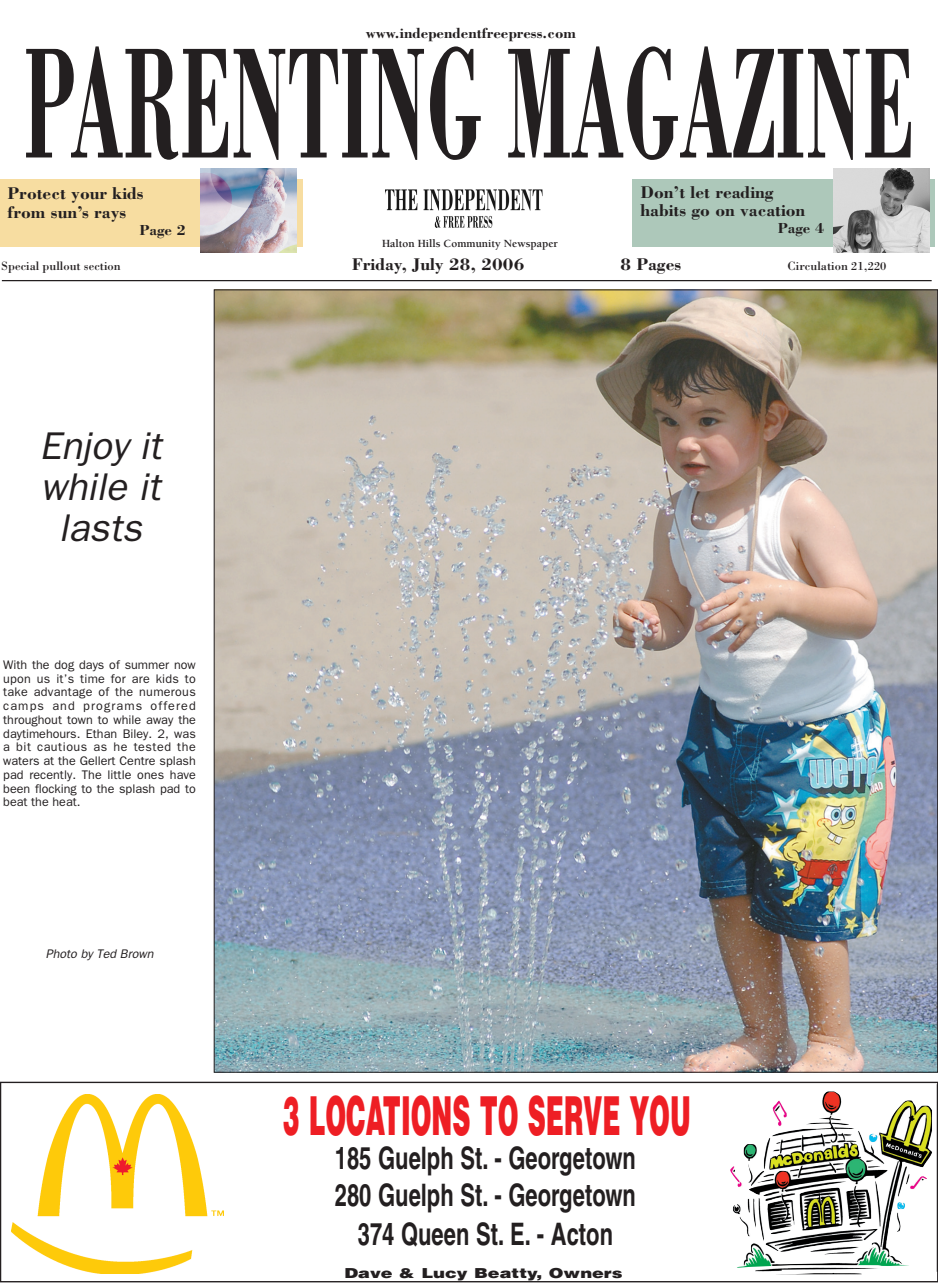
<style>
.page{position:relative;width:938px;height:1283px;background:#fff}
.page>*{position:absolute;margin:0;border:0;box-sizing:border-box;transform-origin:0 0}
.t1{font:700 162.5px "Bodoni";color:#231f20;scale:.48 1}
.t2{font:900 53.75px "Helvetica";color:#ee1e24;scale:.47 1}
.t3{font:italic 38.75px/41.2px "Franklin Gothic";color:#231f20;text-align:center}
.t4{font:700 31px/38px "Helvetica";color:#231f20;text-align:center;scale:.71 1}
.t5{font:700 17.5px/18.8px "Bodoni";color:#231f20}
.t6{font:700 15px "Bodoni";color:#231f20}
.t7{font:900 13.75px "Helvetica";color:#231f20;scale:1.28 1}
.t8{font:12.5px/13.8px "Franklin Gothic";color:#231f20;text-align:justify}
.t9{font:12.5px "Bodoni";color:#231f20}
.t10{font:italic 12.5px "Franklin Gothic";color:#231f20}
.t11{font:700 11.25px "Berkeley";color:#231f20}
</style>
<div class="page">
<div style="left:0;top:1081px;width:938px;height:201px;border:1px solid #231f20"></div>
<img style="left:736px;top:1091px;width:196px;height:176px">
<img style="left:12px;top:1094px;width:211px;height:179px">
<hr style="left:936px;top:1084px;width:2px;height:187px;background:#231f20">
<img style="left:216px;top:291px;width:719px;height:779px">
<img style="left:385px;top:189px;width:157px;height:22px">
<hr style="left:2px;top:280px;width:929px;height:1px;background:#231f20">
<div style="left:632px;top:179px;width:303px;height:68px;background:#adc8ba"></div>
<img style="left:833px;top:169px;width:96px;height:84px">
<div style="left:0;top:180px;width:302px;height:67px;background:#f7dda1"></div>
<img style="left:200px;top:169px;width:96px;height:84px">
<p class="t6" style="left:366px;top:27px;width:212px">www.independentfreepress.com</p>
<h1 class="t1" style="left:23px;top:46px;width:1857px">PARENTING MAGAZINE</h1>
<h3 class="t5" style="left:8px;top:185px;width:138px">Protect your kids from sun’s rays</h3>
<p class="t6" style="left:140px;top:224px;width:48px">Page 2</p>
<p class="t11" style="left:382px;top:239px;width:177px">Halton Hills Community Newspaper</p>
<h3 class="t5" style="left:640px;top:184px;width:166px">Don’t let reading habits go on vacation</h3>
<p class="t6" style="left:778px;top:223px;width:48px">Page 4</p>
<p class="t9" style="left:1px;top:262px;width:121px">Special pullout section</p>
<h3 class="t5" style="left:352px;top:257px;width:174px">Friday, July 28, 2006</h3>
<h3 class="t5" style="left:620px;top:257px;width:62px">8 Pages</h3>
<p class="t9" style="left:787px;top:262px;width:100px">Circulation 21,220</p>
<h3 class="t3" style="left:40px;top:428px;width:130px">Enj oy it while it lasts</h3>
<p class="t8" style="left:3px;top:658px;width:194px">With the dog days of summer now upon us it’s time for are kids to take advantage of the numerous camps and programs offered throughout town to while away the daytimehours. Ethan Biley. 2, was a bit cautious as he tested the waters at the Gellert Centre splash pad recently. The little ones have been flocking to the splash pad to beat the heat.</p>
<p class="t10" style="left:46px;top:949px;width:111px">Photo by Ted Brown</p>
<h2 class="t2" style="left:283px;top:1096px;width:870px">3 LOCATIONS TO SERVE YOU</h2>
<h3 class="t4" style="left:335px;top:1142px;width:425px">185 Guelph St. - Georgetown<br>280 Guelph St. - Georgetown<br>374 Queen St. E. - Acton</h3>
<p class="t7" style="left:344px;top:1267px;width:219px">Dave &amp; Lucy Beatty, Owners</p>
</div>
